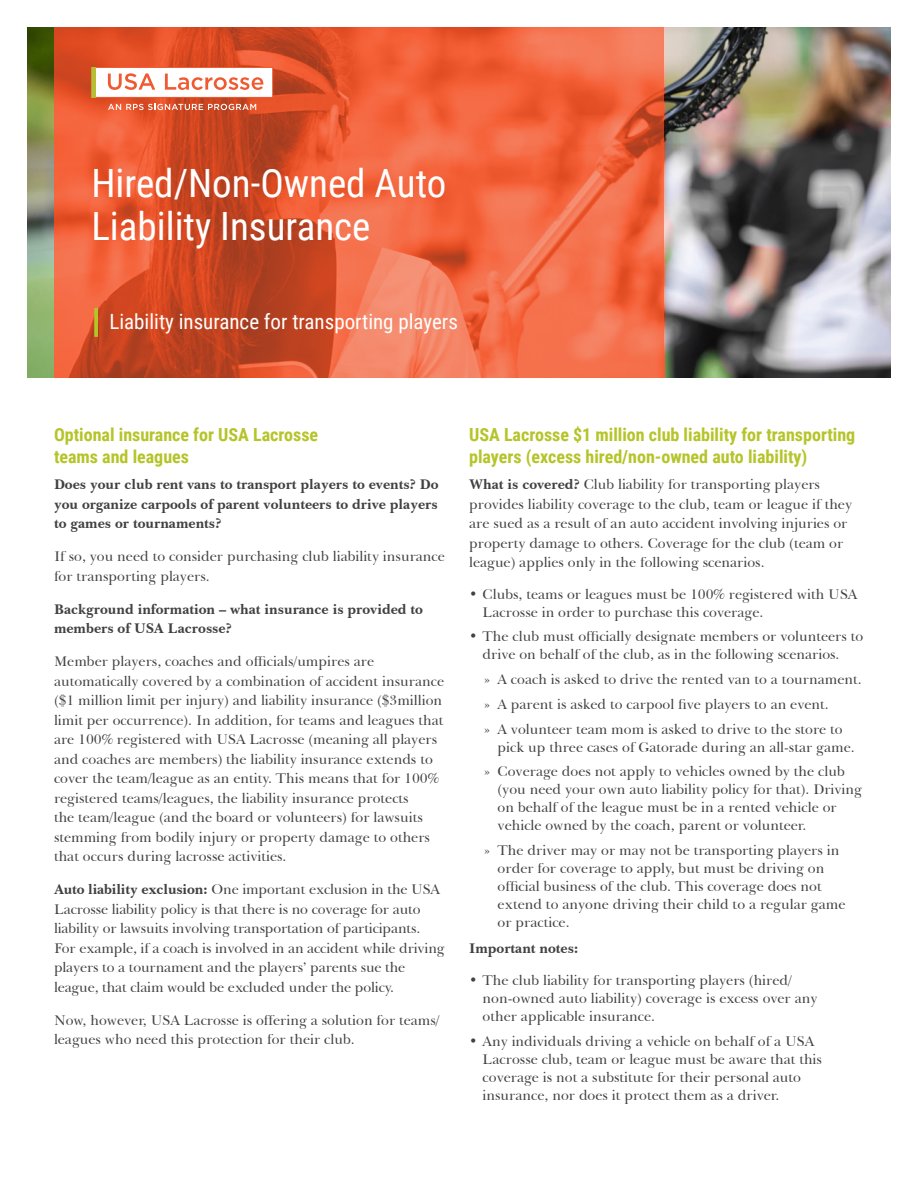
<style>
.page{position:relative;width:918px;height:1188px;background:#fff}
.page>*{position:absolute;margin:0;border:0;box-sizing:border-box;transform-origin:0 0}
.t1{font:39px/43.5px "Roboto Condensed";color:#fff}
.Title_Subheader{font:21px "Roboto Condensed";color:#fff}
.Subhead{font:700 18px/21.6px "Roboto Condensed";color:#b5c428}
.Body_Text{font:14.25px/19.5px "Baskerville BT";color:#414042}
.Body_Text-2{font:700 14.25px/19.5px "Baskerville BT";color:#414042;text-align:justify}
.s1{font-weight:700}
</style>
<div class="page">
<img style="left:27px;top:27px;width:864px;height:351px">
<svg style="left:54px;top:27px;width:611px;height:351px"></svg>
<svg style="left:94px;top:308px;width:4px;height:29px"></svg>
<div style="left:95px;top:67px;width:178px;height:30px;background:#fff"></div>
<div style="left:95px;top:67px;width:178px;height:31px;border:1px solid #f05a31"></div>
<svg style="left:108px;top:73px;width:47px;height:17px"></svg>
<svg style="left:165px;top:74px;width:98px;height:16px"></svg>
<hr style="left:92px;top:67px;width:3px;height:30px;background:#b6be34">
<div style="left:91px;top:67px;width:5px;height:31px;border:1px solid #b6be34"></div>
<svg style="left:108px;top:104px;width:148px;height:6px"></svg>
<p class="t1" style="left:91px;top:160px;width:356px">Hired/Non-Owned Auto<br>Liability Insurance</p>
<p class="Title_Subheader" style="left:109px;top:307px;width:350px">Liability insurance for transporting players</p>
<p class="Subhead" style="left:54px;top:423px;width:266px">Optional insurance for USA Lacrosse teams and leagues</p>
<p class="Body_Text-2" style="left:54px;top:474px;width:386px">Does your club rent vans to transport players to events? Do you organize carpools of parent volunteers to drive players to games or tournaments?</p>
<p class="Body_Text" style="left:54px;top:546px;width:392px">If so, you need to consider purchasing club liability insurance for transporting players.</p>
<p class="Body_Text-2" style="left:54px;top:599px;width:370px">Background information – what insurance is provided to members of USA Lacrosse?</p>
<p class="Body_Text" style="left:54px;top:651px;width:392px">Member players, coaches and officials/umpires are automatically covered by a combination of accident insurance ($1 million limit per injury) and liability insurance ($3million limit per occurrence). In addition, for teams and leagues that are 100% registered with USA Lacrosse (meaning all players and coaches are members) the liability insurance extends to cover the team/league as an entity. This means that for 100% registered teams/leagues, the liability insurance protects<br>the team/league (and the board or volunteers) for lawsuits stemming from bodily injury or property damage to others that occurs during lacrosse activities.</p>
<p class="Body_Text" style="left:54px;top:879px;width:392px"><span class="s1">Auto liability exclusion:</span> One important exclusion in the USA Lacrosse liability policy is that there is no coverage for auto liability or lawsuits involving transportation of participants.<br>For example, if a coach is involved in an accident while driving players to a tournament and the players’ parents sue the league, that claim would be excluded under the policy.</p>
<p class="Body_Text" style="left:54px;top:1010px;width:387px">Now, however, USA Lacrosse is offering a solution for teams/ leagues who need this protection for their club.</p>
<p class="Subhead" style="left:469px;top:423px;width:388px">USA Lacrosse $1 million club liability for transporting players (excess hired/non-owned auto liability)</p>
<p class="Body_Text" style="left:469px;top:474px;width:385px"><span class="s1">What is covered?</span> Club liability for transporting players provides liability coverage to the club, team or league if they are sued as a result of an auto accident involving injuries or property damage to others. Coverage for the club (team or league) applies only in the following scenarios.</p>
<p class="Body_Text" style="left:483px;top:585px;width:376px;line-height:18px;text-indent:-14px">• Clubs, teams or leagues must be 100% registered with USA<br>Lacrosse in order to purchase this coverage.</p>
<p class="Body_Text" style="left:483px;top:627px;width:382px;line-height:18px;text-indent:-14px">• The club must officially designate members or volunteers to drive on behalf of the club, as in the following scenarios.</p>
<p class="Body_Text" style="left:484px;top:669px;width:379px">» A coach is asked to drive the rented van to a tournament.</p>
<p class="Body_Text" style="left:484px;top:694px;width:346px">» A parent is asked to carpool five players to an event.</p>
<p class="Body_Text" style="left:498px;top:720px;width:359px;line-height:18px;text-indent:-14px">» A volunteer team mom is asked to drive to the store to pick up three cases of Gatorade during an all-star game.</p>
<p class="Body_Text" style="left:498px;top:762px;width:366px;line-height:18px;text-indent:-14px">» Coverage does not apply to vehicles owned by the club (you need your own auto liability policy for that). Driving on behalf of the league must be in a rented vehicle or vehicle owned by the coach, parent or volunteer.</p>
<p class="Body_Text" style="left:498px;top:841px;width:349px;line-height:18px;text-indent:-14px">» The driver may or may not be transporting players in order for coverage to apply, but must be driving on official business of the club. This coverage does not extend to anyone driving their child to a regular game or practice.</p>
<p class="Body_Text-2" style="left:469px;top:939px;width:111px">Important notes:</p>
<p class="Body_Text" style="left:483px;top:971px;width:336px;line-height:18px;text-indent:-14px">• The club liability for transporting players (hired/ non-owned auto liability) coverage is excess over any other applicable insurance.</p>
<p class="Body_Text" style="left:483px;top:1032px;width:341px;line-height:18px;text-indent:-14px">• Any individuals driving a vehicle on behalf of a USA Lacrosse club, team or league must be aware that this coverage is not a substitute for their personal auto insurance, nor does it protect them as a driver.</p>
</div>
